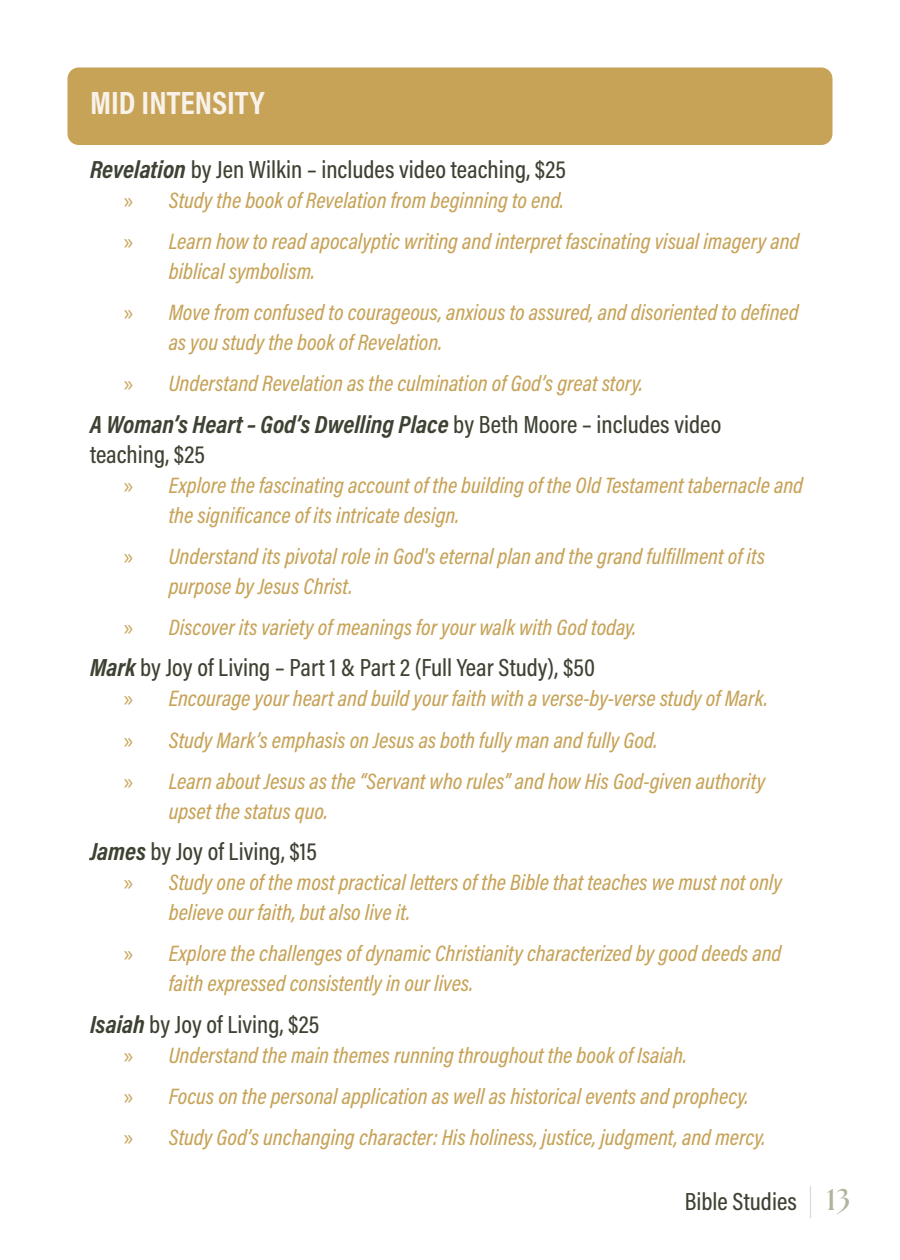
<style>
.page{position:relative;width:900px;height:1260px;background:#fff}
.page>*{position:absolute;margin:0;border:0;box-sizing:border-box;transform-origin:0 0}
.t1{font:700 32.5px "Acumin Pro Cond";color:#f8f2ea}
.t2{font:500 25px/30px "Acumin Pro Cond";color:#3d4232}
.t3{font:italic 500 22.5px/41.2px "Acumin Pro Cond";color:#c7a358}
.s1{font-weight:700;font-style:italic}
.s2{font-family:"Myriad Pro";font-weight:400;font-style:normal}
.s3{font-family:"The Seasons";font-weight:700;font-size:30px;color:#afb49c}
</style>
<div class="page">
<div style="left:68px;top:68px;width:764px;height:77px;background:#c7a358;border-radius:11px"></div>
<h1 class="t1" style="left:90px;top:81px;width:176px">MID INTENSITY</h1>
<p class="t2" style="left:90px;top:153px;width:477px"><span class="s1">Revelation</span> by Jen Wilkin – includes video teaching, $25</p>
<p class="t3" style="left:124px;top:179px;width:677px"><span class="s2">»</span> Study the book of Revelation from beginning to end.<br><span class="s2">»</span> Learn how to read apocalyptic writing and interpret fascinating visual imagery and</p>
<p class="t3" style="left:124px;top:250px;width:677px;text-indent:45px">biblical symbolism.<br><span class="s2">»</span> Move from confused to courageous, anxious to assured, and disoriented to defined</p>
<p class="t3" style="left:124px;top:321px;width:521px;text-indent:45px">as you study the book of Revelation.<br><span class="s2">»</span> Understand Revelation as the culmination of God’s great story.</p>
<p class="t2" style="left:90px;top:408px;width:633px"><span class="s1">A Woman’s Heart – God’s Dwelling Place</span> by Beth Moore – includes video teaching, $25</p>
<p class="t3" style="left:169px;top:469px;width:636px;line-height:30px;text-indent:-45px"><span class="s2">»</span> Explore the fascinating account of the building of the Old Testament tabernacle and the significance of its intricate design.</p>
<p class="t3" style="left:169px;top:541px;width:598px;line-height:30px;text-indent:-45px"><span class="s2">»</span> Understand its pivotal role in God's eternal plan and the grand fulfillment of its purpose by Jesus Christ.</p>
<p class="t3" style="left:124px;top:606px;width:514px"><span class="s2">»</span> Discover its variety of meanings for your walk with God today.</p>
<p class="t2" style="left:90px;top:652px;width:507px"><span class="s1">Mark</span> by Joy of Living – Part 1 &amp; Part 2 (Full Year Study), $50</p>
<p class="t3" style="left:124px;top:678px;width:645px"><span class="s2">»</span> Encourage your heart and build your faith with a verse-by-verse study of Mark. <span class="s2">»</span> Study Mark’s emphasis on Jesus as both fully man and fully God.<br><span class="s2">»</span> Learn about Jesus as the “Servant who rules” and how His God-given authority</p>
<p class="t3" style="left:169px;top:790px;width:160px">upset the status quo.</p>
<p class="t2" style="left:90px;top:836px;width:229px"><span class="s1">James</span> by Joy of Living, $15</p>
<p class="t3" style="left:169px;top:867px;width:615px;line-height:30px;text-indent:-45px"><span class="s2">»</span> Study one of the most practical letters of the Bible that teaches we must not only believe our faith, but also live it.</p>
<p class="t3" style="left:169px;top:938px;width:614px;line-height:30px;text-indent:-45px"><span class="s2">»</span> Explore the challenges of dynamic Christianity characterized by good deeds and faith expressed consistently in our lives.</p>
<p class="t2" style="left:90px;top:1008px;width:231px"><span class="s1">Isaiah</span> by Joy of Living, $25</p>
<p class="t3" style="left:124px;top:1034px;width:643px"><span class="s2">»</span> Understand the main themes running throughout the book of Isaiah.<br><span class="s2">»</span> Focus on the personal application as well as historical events and prophecy.<br><span class="s2">»</span> Study God’s unchanging character: His holiness, justice, judgment, and mercy.</p>
<p class="t2" style="left:685px;top:1186px;width:167px">Bible Studies <span class="s3">| 13</span></p>
</div>
